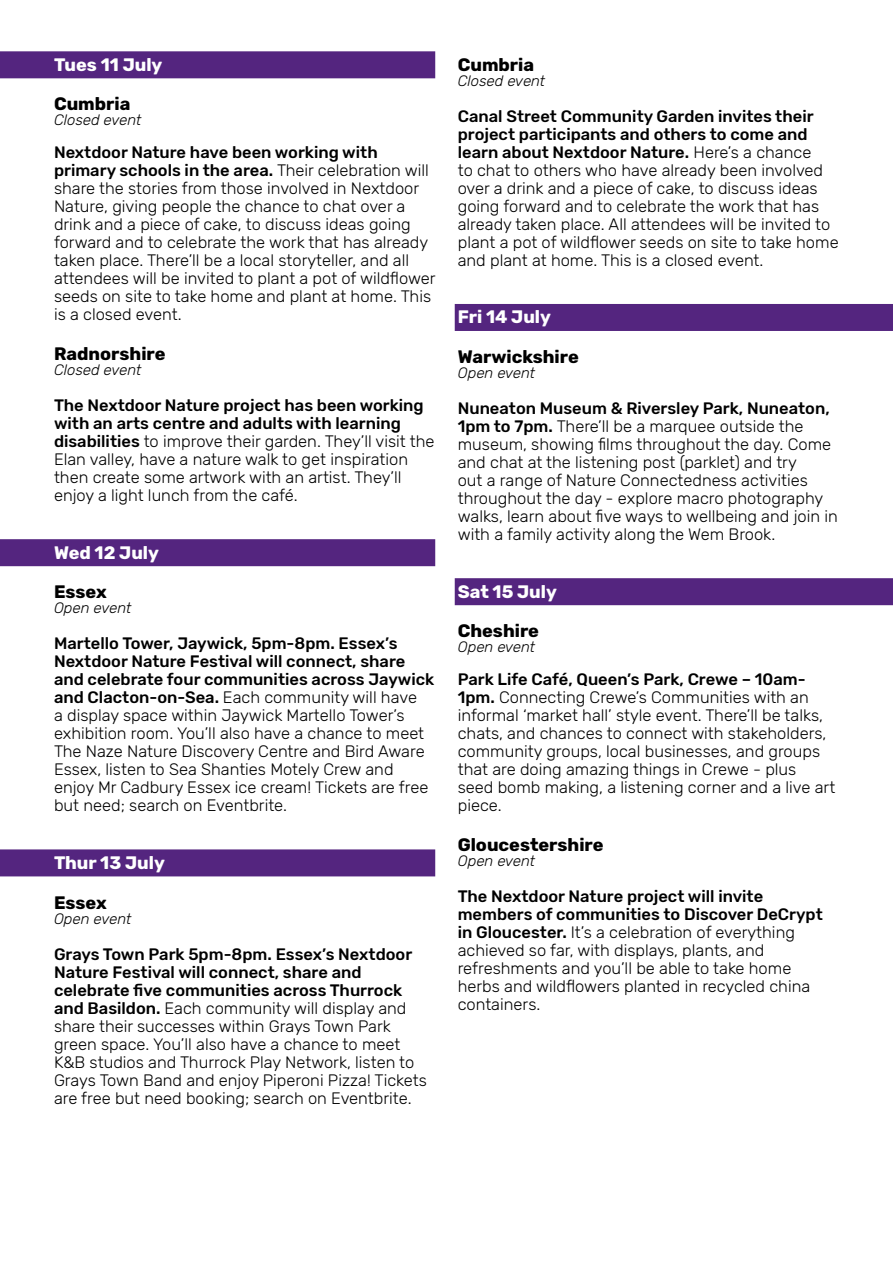
<style>
.page{position:relative;width:893px;height:1263px;background:#fff}
.page>*{position:absolute;margin:0;border:0;box-sizing:border-box;transform-origin:0 0}
.Location{font:700 18px "Rubik";color:#000}
.Right_Date{font:700 18px "Rubik";color:#fff}
.Left_Date{font:700 18px "Rubik";color:#fff}
.listing{font:300 16.5px/18px "Rubik";color:#000}
.Event{font:italic 300 15px "Rubik";color:#000}
.s1{font-weight:500}
</style>
<div class="page">
<div style="left:0;top:51px;width:435px;height:27px;background:#54257f"></div>
<div style="left:0;top:539px;width:435px;height:27px;background:#54257f"></div>
<div style="left:0;top:849px;width:435px;height:27px;background:#54257f"></div>
<div style="left:455px;top:304px;width:438px;height:27px;background:#54257f"></div>
<div style="left:455px;top:578px;width:438px;height:27px;background:#54257f"></div>
<p class="Right_Date" style="left:54px;top:54px;width:110px">Tues 11 July</p>
<p class="Location" style="left:54px;top:94px;width:78px">Cumbria</p>
<p class="Event" style="left:54px;top:112px;width:89px">Closed event</p>
<p class="listing" style="left:54px;top:144px;width:383px"><span class="s1">Nextdoor Nature have been working with primary schools in the area.</span> Their celebration will share the stories from those involved in Nextdoor Nature, giving people the chance to chat over a drink and a piece of cake, to discuss ideas going forward and to celebrate the work that has already taken place. There’ll be a local storyteller, and all attendees will be invited to plant a pot of wildflower seeds on site to take home and plant at home. This is a closed event.</p>
<p class="Location" style="left:54px;top:343px;width:113px">Radnorshire</p>
<p class="Event" style="left:54px;top:362px;width:89px">Closed event</p>
<p class="listing" style="left:54px;top:397px;width:382px"><span class="s1">The Nextdoor Nature project has been working with an arts centre and adults with learning disabilities</span> to improve their garden. They’ll visit the Elan valley, have a nature walk to get inspiration then create some artwork with an artist. They’ll enjoy a light lunch from the café.</p>
<p class="Right_Date" style="left:54px;top:542px;width:106px">Wed 12 July</p>
<p class="Location" style="left:54px;top:581px;width:54px">Essex</p>
<p class="Event" style="left:54px;top:600px;width:79px">Open event</p>
<p class="listing" style="left:54px;top:635px;width:382px"><span class="s1">Martello Tower, Jaywick, 5pm-8pm. Essex’s Nextdoor Nature Festival will connect, share and celebrate four communities across Jaywick and Clacton-on-Sea.</span> Each community will have<br>a display space within Jaywick Martello Tower’s exhibition room. You’ll also have a chance to meet The Naze Nature Discovery Centre and Bird Aware Essex, listen to Sea Shanties Motely Crew and enjoy Mr Cadbury Essex ice cream! Tickets are free but need; search on Eventbrite.</p>
<p class="Right_Date" style="left:54px;top:852px;width:112px">Thur 13 July</p>
<p class="Location" style="left:54px;top:892px;width:54px">Essex</p>
<p class="Event" style="left:54px;top:910px;width:79px">Open event</p>
<p class="listing" style="left:54px;top:945px;width:374px"><span class="s1">Grays Town Park 5pm-8pm. Essex’s Nextdoor Nature Festival will connect, share and celebrate five communities across Thurrock and Basildon.</span> Each community will display and share their successes within Grays Town Park green space. You’ll also have a chance to meet K&amp;B studios and Thurrock Play Network, listen to Grays Town Band and enjoy Piperoni Pizza! Tickets are free but need booking; search on Eventbrite.</p>
<p class="Location" style="left:458px;top:54px;width:78px">Cumbria</p>
<p class="Event" style="left:458px;top:72px;width:89px">Closed event</p>
<p class="listing" style="left:458px;top:108px;width:382px"><span class="s1">Canal Street Community Garden invites their project participants and others to come and learn about Nextdoor Nature.</span> Here’s a chance<br>to chat to others who have already been involved over a drink and a piece of cake, to discuss ideas going forward and to celebrate the work that has already taken place. All attendees will be invited to plant a pot of wildflower seeds on site to take home and plant at home. This is a closed event.</p>
<p class="Left_Date" style="left:458px;top:307px;width:95px">Fri 14 July</p>
<p class="Location" style="left:458px;top:346px;width:123px">Warwickshire</p>
<p class="Event" style="left:458px;top:365px;width:79px">Open event</p>
<p class="listing" style="left:458px;top:400px;width:382px"><span class="s1">Nuneaton Museum &amp; Riversley Park, Nuneaton, 1pm to 7pm.</span> There’ll be a marquee outside the museum, showing films throughout the day. Come and chat at the listening post (parklet) and try<br>out a range of Nature Connectedness activities throughout the day - explore macro photography walks, learn about five ways to wellbeing and join in with a family activity along the Wem Brook.</p>
<p class="Left_Date" style="left:458px;top:581px;width:101px">Sat 15 July</p>
<p class="Location" style="left:458px;top:620px;width:83px">Cheshire</p>
<p class="Event" style="left:458px;top:639px;width:79px">Open event</p>
<p class="listing" style="left:458px;top:671px;width:379px"><span class="s1">Park Life Café, Queen’s Park, Crewe – 10am-1pm.</span> Connecting Crewe’s Communities with an informal ‘market hall’ style event. There’ll be talks, chats, and chances to connect with stakeholders, community groups, local businesses, and groups that are doing amazing things in Crewe - plus seed bomb making, a listening corner and a live art piece.</p>
<p class="Location" style="left:458px;top:834px;width:147px">Gloucestershire</p>
<p class="Event" style="left:458px;top:852px;width:79px">Open event</p>
<p class="listing" style="left:458px;top:888px;width:367px"><span class="s1">The Nextdoor Nature project will invite members of communities to Discover DeCrypt in Gloucester.</span> It’s a celebration of everything achieved so far, with displays, plants, and refreshments and you’ll be able to take home herbs and wildflowers planted in recycled china containers.</p>
</div>
